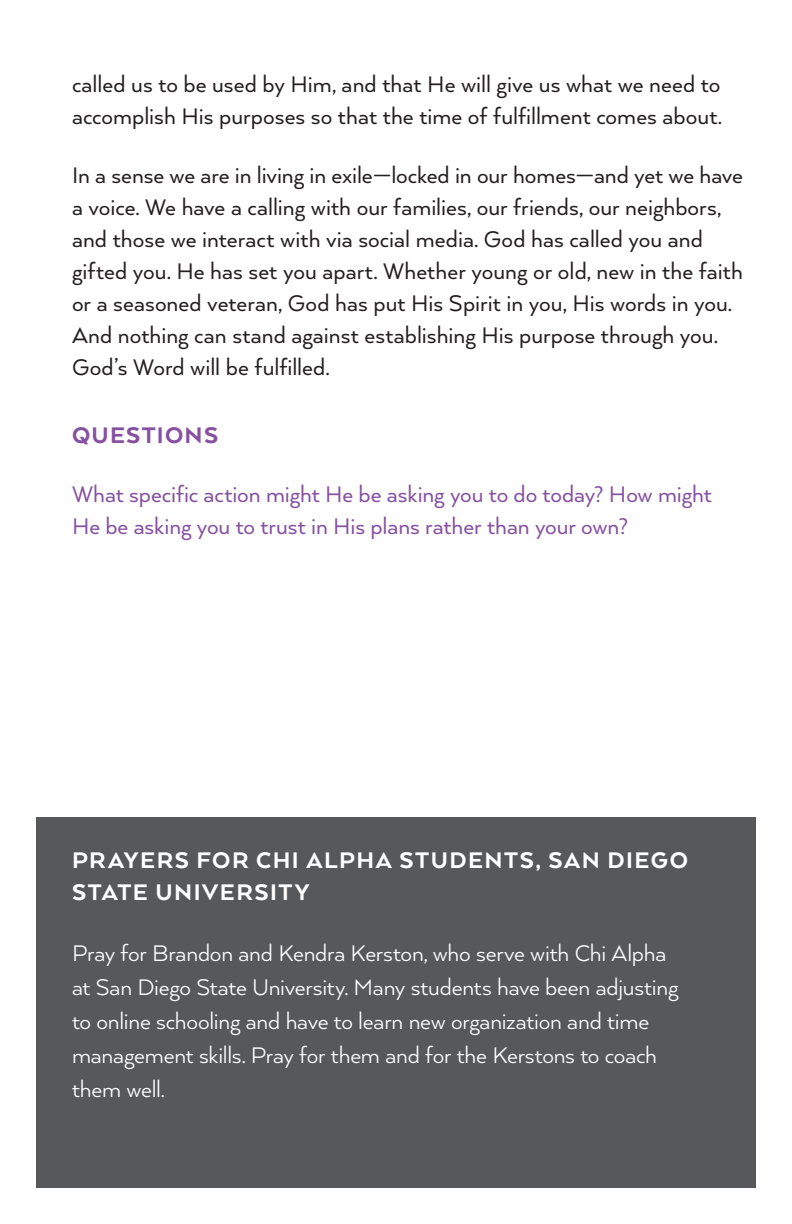
<style>
.page{position:relative;width:792px;height:1224px;background:#fff}
.page>*{position:absolute;margin:0;border:0;box-sizing:border-box;transform-origin:0 0}
.t1{font:26px/32px "Arquitecta";color:#231f20}
.t2{font:26px/34px "Arquitecta";letter-spacing:-.01em;color:#fff}
.t3{font:26px/32px "Arquitecta";letter-spacing:-.005em;color:#8651a0}
.t4{font:800 26px/32px "Arquitecta";letter-spacing:.055em;color:#fff}
.t5{font:800 26px "Arquitecta";letter-spacing:.05em;color:#8651a0}
</style>
<div class="page">
<div style="left:36px;top:818px;width:720px;height:370px;background:#57585a"></div>
<p class="t1" style="left:72px;top:67px;width:651px">called us to be used by Him, and that He will give us what we need to accomplish His purposes so that the time of fulfillment comes about.</p>
<p class="t1" style="left:72px;top:158px;width:673px">In a sense we are in living in exile—locked in our homes—and yet we have a voice. We have a calling with our families, our friends, our neighbors, and those we interact with via social media. God has called you and gifted you. He has set you apart. Whether young or old, new in the faith or a seasoned veteran, God has put His Spirit in you, His words in you.<br>And nothing can stand against establishing His purpose through you.<br>God’s Word will be fulfilled.</p>
<p class="t5" style="left:72px;top:419px;width:148px">QUESTIONS</p>
<p class="t3" style="left:72px;top:477px;width:641px">What specific action might He be asking you to do today? How might<br>He be asking you to trust in His plans rather than your own?</p>
<p class="t4" style="left:72px;top:843px;width:618px">PRAYERS FOR CHI ALPHA STUDENTS, SAN DIEGO<br>STATE UNIVERSITY</p>
<p class="t2" style="left:72px;top:935px;width:608px">Pray for Brandon and Kendra Kerston, who serve with Chi Alpha at San Diego State University. Many students have been adjusting to online schooling and have to learn new organization and time management skills. Pray for them and for the Kerstons to coach them well.</p>
</div>
